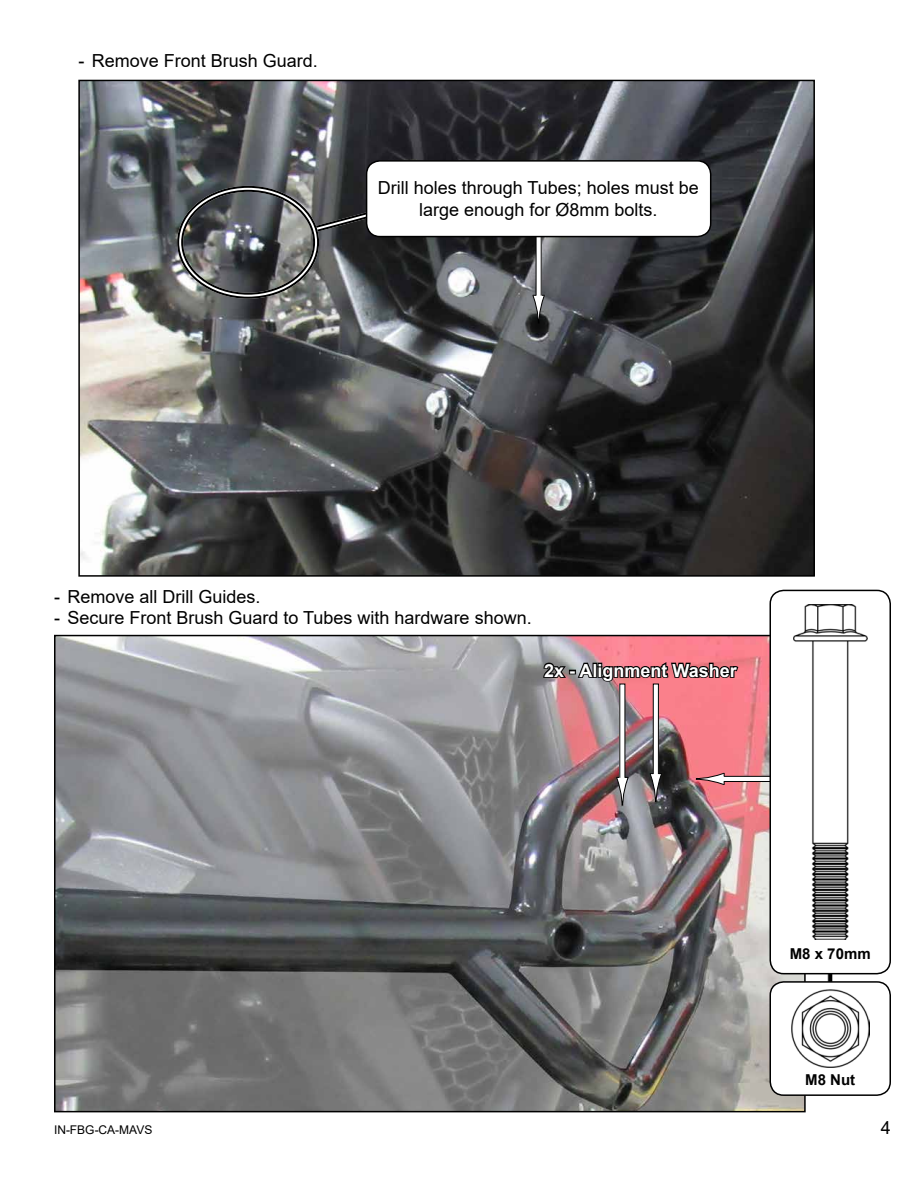
<style>
.page{position:relative;width:918px;height:1188px;background:#fff}
.page>*{position:absolute;margin:0;border:0;box-sizing:border-box;transform-origin:0 0}
.t1{font:18px/21.6px "Arial";color:#000;text-align:center}
.t2{font:700 18px "Arial";color:#fff}
.t3{font:700 15px "Arial";color:#000}
.t4{font:12px "Arial";color:#000}
</style>
<div class="page">
<img style="left:81px;top:83px;width:731px;height:491px">
<div style="left:78px;top:80px;width:737px;height:497px;border:2px solid #000"></div>
<div style="left:536px;top:196px;width:5px;height:100px;background:#fff"></div>
<svg style="left:532px;top:295px;width:13px;height:29px"></svg>
<svg style="left:306px;top:179px;width:70px;height:58px;background:#494a4b"></svg>
<div style="left:367px;top:161px;width:344px;height:76px;background:#fff;border-radius:14px"></div>
<div style="left:366px;top:160px;width:345px;height:77px;border:2px solid #000;border-radius:14px"></div>
<div style="left:177px;top:186px;width:142px;height:113px;border:6px solid #fff;border-radius:50%"></div>
<div style="left:181px;top:190px;width:134px;height:105px;border:2px solid #000;border-radius:50%"></div>
<img style="left:57px;top:638px;width:746px;height:471px">
<div style="left:828px;top:935px;width:5px;height:65px;background:#000"></div>
<div style="left:827px;top:935px;width:6px;height:65px;border:1px solid #fff"></div>
<div style="left:770px;top:982px;width:120px;height:113px;background:#fff;border-radius:14px"></div>
<div style="left:770px;top:981px;width:121px;height:115px;border:2px solid #000;border-radius:14px"></div>
<img style="left:791px;top:989px;width:78px;height:78px">
<div style="left:653px;top:684px;width:5px;height:90px;background:#fff"></div>
<div style="left:653px;top:684px;width:6px;height:90px;border:1px solid #000"></div>
<svg style="left:649px;top:773px;width:13px;height:29px"></svg>
<div style="left:724px;top:776px;width:112px;height:5px;background:#fff"></div>
<div style="left:723px;top:776px;width:113px;height:6px;border:1px solid #000"></div>
<svg style="left:696px;top:772px;width:29px;height:14px"></svg>
<div style="left:770px;top:590px;width:120px;height:384px;background:#fff;border-radius:14px"></div>
<div style="left:770px;top:590px;width:121px;height:384px;border:2px solid #000;border-radius:14px"></div>
<img style="left:793px;top:604px;width:74px;height:335px">
<svg style="left:542px;top:658px;width:198px;height:25px;background:#855358"></svg>
<div style="left:620px;top:684px;width:5px;height:94px;background:#fff"></div>
<svg style="left:616px;top:777px;width:13px;height:29px"></svg>
<p class="t1" style="left:78px;top:50px;width:241px">- Remove Front Brush Guard.</p>
<p class="t1" style="left:378px;top:177px;width:323px">Drill holes through Tubes; holes must be large enough for Ø8mm bolts.</p>
<p class="t1" style="left:54px;top:585px;width:208px">- Remove all Drill Guides.</p>
<p class="t1" style="left:54px;top:607px;width:479px">- Secure Front Brush Guard to Tubes with hardware shown.</p>
<p class="t2" style="left:544px;top:658px;width:194px">2x - Alignment Washer</p>
<p class="t3" style="left:790px;top:944px;width:82px">M8 x 70mm</p>
<p class="t3" style="left:805px;top:1069px;width:51px">M8 Nut</p>
<p class="t4" style="left:54px;top:1122px;width:100px">IN-FBG-CA-MAVS</p>
<p class="t1" style="left:881px;top:1117px;width:12px">4</p>
</div>
